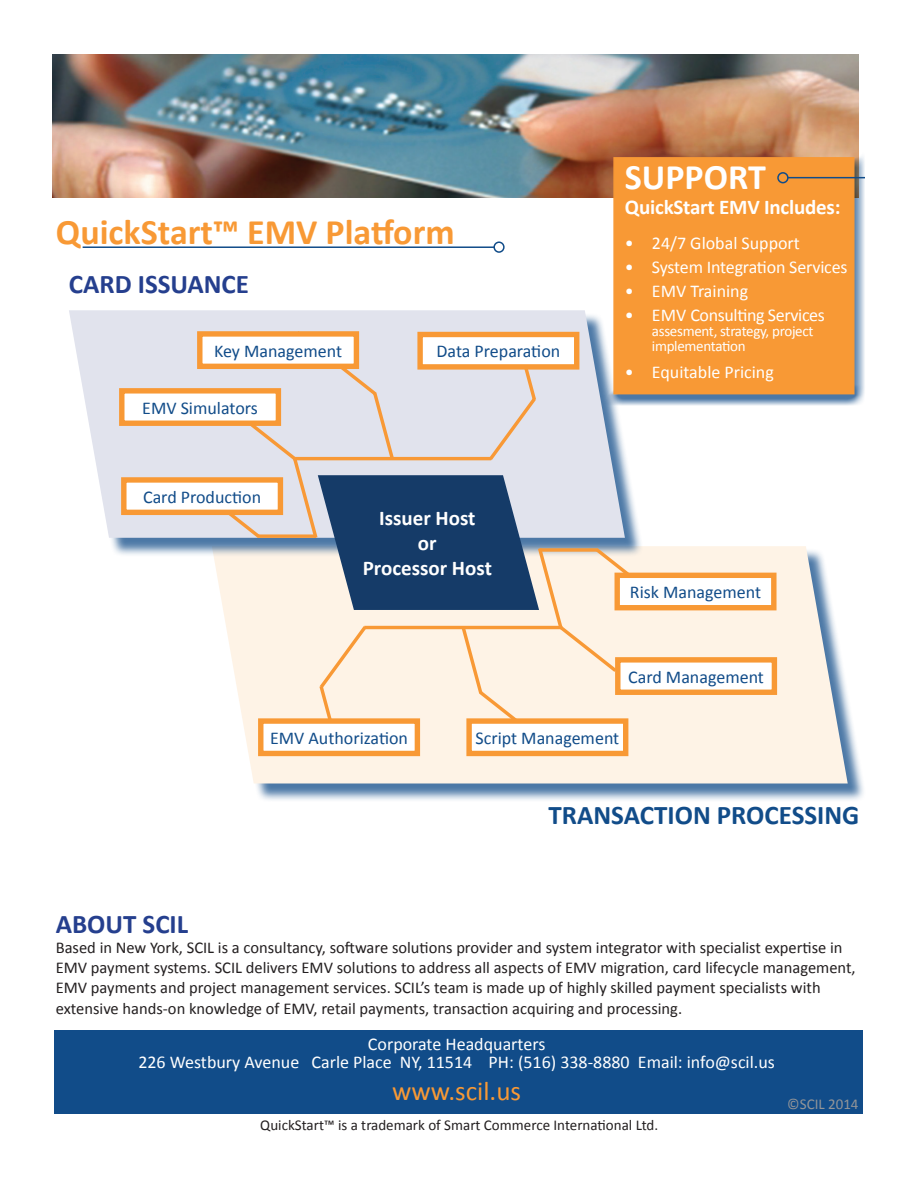
<style>
.page{position:relative;width:918px;height:1188px;background:#fff}
.page>*{position:absolute;margin:0;border:0;box-sizing:border-box;transform-origin:0 0}
.t1{font:700 36px "Calibri";color:#f89935}
.t2{font:700 36px "Calibri";color:#fff}
.t3{font:700 27px "Calibri";color:#253f8e}
.t4{font:700 27px "Calibri";color:#114c89}
.t5{font:27px "Calibri";color:#f89935}
.t6{font:700 21px "Calibri";letter-spacing:-.01em;color:#fff}
.t7{font:18px "Calibri";color:#fff}
.t8{font:18px "Calibri";color:#114c89}
.t9{font:18px "Calibri";letter-spacing:-.02em;color:#fff}
.t10{font:16.5px/19.8px "Calibri";color:#231f20}
.t11{font:15px "Calibri";color:#231f20}
.t12{font:15px/15px "Calibri";letter-spacing:-.02em;color:#fff}
.t13{font:15px "Calibri";color:#939598}
</style>
<div class="page">
<div style="left:215px;top:548px;width:651px;height:254px;background:#114c89;opacity:.75"></div>
<svg style="left:215px;top:546px;width:633px;height:237px;background:#f7eee5"></svg>
<svg style="left:69px;top:310px;width:534px;height:228px;fill:#e1e3ed"></svg>
<svg style="left:192px;top:331px;width:471px;height:424px;background:#cacbcf"></svg>
<svg style="left:539px;top:548px;width:59px;height:4px"></svg>
<img style="left:53px;top:54px;width:806px;height:144px">
<div style="left:55px;top:1031px;width:808px;height:83px;background:#114c89"></div>
<div style="left:603px;top:146px;width:260px;height:256px;background:#fff;opacity:.14"></div>
<div style="left:605px;top:150px;width:260px;height:256px;background:#114c89;opacity:.75"></div>
<div style="left:613px;top:157px;width:242px;height:237px;background:#f89935;border:2px solid #f89935"></div>
<div style="left:420px;top:334px;width:157px;height:33px;background:#fff"></div>
<div style="left:417px;top:332px;width:162px;height:38px;border:5px solid #f89935"></div>
<div style="left:200px;top:334px;width:156px;height:32px;background:#fff"></div>
<div style="left:197px;top:331px;width:162px;height:38px;border:5px solid #f89935"></div>
<div style="left:124px;top:480px;width:156px;height:32px;background:#fff"></div>
<div style="left:121px;top:477px;width:162px;height:38px;border:5px solid #f89935"></div>
<div style="left:122px;top:391px;width:156px;height:32px;background:#fff"></div>
<div style="left:119px;top:388px;width:162px;height:38px;border:5px solid #f89935"></div>
<div style="left:617px;top:575px;width:157px;height:33px;background:#fff"></div>
<div style="left:615px;top:573px;width:162px;height:37px;border:5px solid #f89935"></div>
<div style="left:618px;top:660px;width:156px;height:32px;background:#fff"></div>
<div style="left:615px;top:657px;width:162px;height:38px;border:5px solid #f89935"></div>
<div style="left:469px;top:721px;width:157px;height:32px;background:#fff"></div>
<div style="left:466px;top:718px;width:162px;height:38px;border:5px solid #f89935"></div>
<div style="left:261px;top:721px;width:156px;height:32px;background:#fff"></div>
<div style="left:258px;top:718px;width:162px;height:38px;border:5px solid #f89935"></div>
<hr style="left:788px;top:177px;width:130px;height:1px;background:#114c89">
<div style="left:777px;top:172px;width:12px;height:11px;border:2px solid #114c89;border-radius:50%"></div>
<div style="left:865px;top:167px;width:53px;height:31px;background:#fff"></div>
<hr style="left:83px;top:246px;width:411px;height:2px;background:#114c89">
<div style="left:493px;top:241px;width:12px;height:12px;border:2px solid #114c89;border-radius:50%"></div>
<p class="t1" style="left:56px;top:209px;width:401px">QuickStart™ EMV Platform</p>
<p class="t3" style="left:69px;top:267px;width:182px">CARD ISSUANCE</p>
<p class="t8" style="left:214px;top:340px;width:130px">Key Management</p>
<p class="t8" style="left:437px;top:340px;width:125px">Data Preparation</p>
<p class="t8" style="left:142px;top:396px;width:117px">EMV Simulators</p>
<p class="t8" style="left:143px;top:486px;width:120px">Card Production</p>
<p class="t6" style="left:379px;top:505px;width:98px">Issuer Host</p>
<p class="t6" style="left:418px;top:530px;width:20px">or</p>
<p class="t6" style="left:363px;top:555px;width:131px">Processor Host</p>
<p class="t2" style="left:625px;top:154px;width:142px">SUPPORT</p>
<p class="t6" style="left:625px;top:194px;width:217px">QuickStart EMV Includes:</p>
<p class="t7" style="left:625px;top:232px;width:177px">• 24/7 Global Support</p>
<p class="t7" style="left:625px;top:256px;width:224px">• System Integration Services</p>
<p class="t7" style="left:625px;top:280px;width:125px">• EMV Training</p>
<p class="t9" style="left:625px;top:304px;width:202px">• EMV Consulting Services</p>
<p class="t12" style="left:652px;top:324px;width:163px">assesment, strategy, project implementation</p>
<p class="t7" style="left:625px;top:361px;width:150px">• Equitable Pricing</p>
<p class="t8" style="left:630px;top:581px;width:133px">Risk Management</p>
<p class="t8" style="left:628px;top:665px;width:137px">Card Management</p>
<p class="t8" style="left:270px;top:727px;width:139px">EMV Authorization</p>
<p class="t8" style="left:476px;top:727px;width:145px">Script Management</p>
<p class="t4" style="left:549px;top:798px;width:312px">TRANSACTION PROCESSING</p>
<p class="t3" style="left:56px;top:907px;width:134px">ABOUT SCIL</p>
<p class="t10" style="left:56px;top:938px;width:802px">Based in New York, SCIL is a consultancy, software solutions provider and system integrator with specialist expertise in<br>EMV payment systems. SCIL delivers EMV solutions to address all aspects of EMV migration, card lifecycle management,<br>EMV payments and project management services. SCIL’s team is made up of highly skilled payment specialists with</p>
<p class="t10" style="left:56px;top:999px;width:628px">extensive hands-on knowledge of EMV, retail payments, transaction acquiring and processing.</p>
<p class="t7" style="left:368px;top:1032px;width:179px">Corporate Headquarters</p>
<p class="t7" style="left:138px;top:1050px;width:638px">226 Westbury Avenue Carle Place NY, 11514 PH: (516) 338-8880 Email: info@scil.us</p>
<p class="t5" style="left:392px;top:1074px;width:131px">www.scil.us</p>
<p class="t11" style="left:260px;top:1115px;width:399px">QuickStart™ is a trademark of Smart Commerce International Ltd.</p>
<p class="t13" style="left:787px;top:1095px;width:73px">©SCIL 2014</p>
</div>
